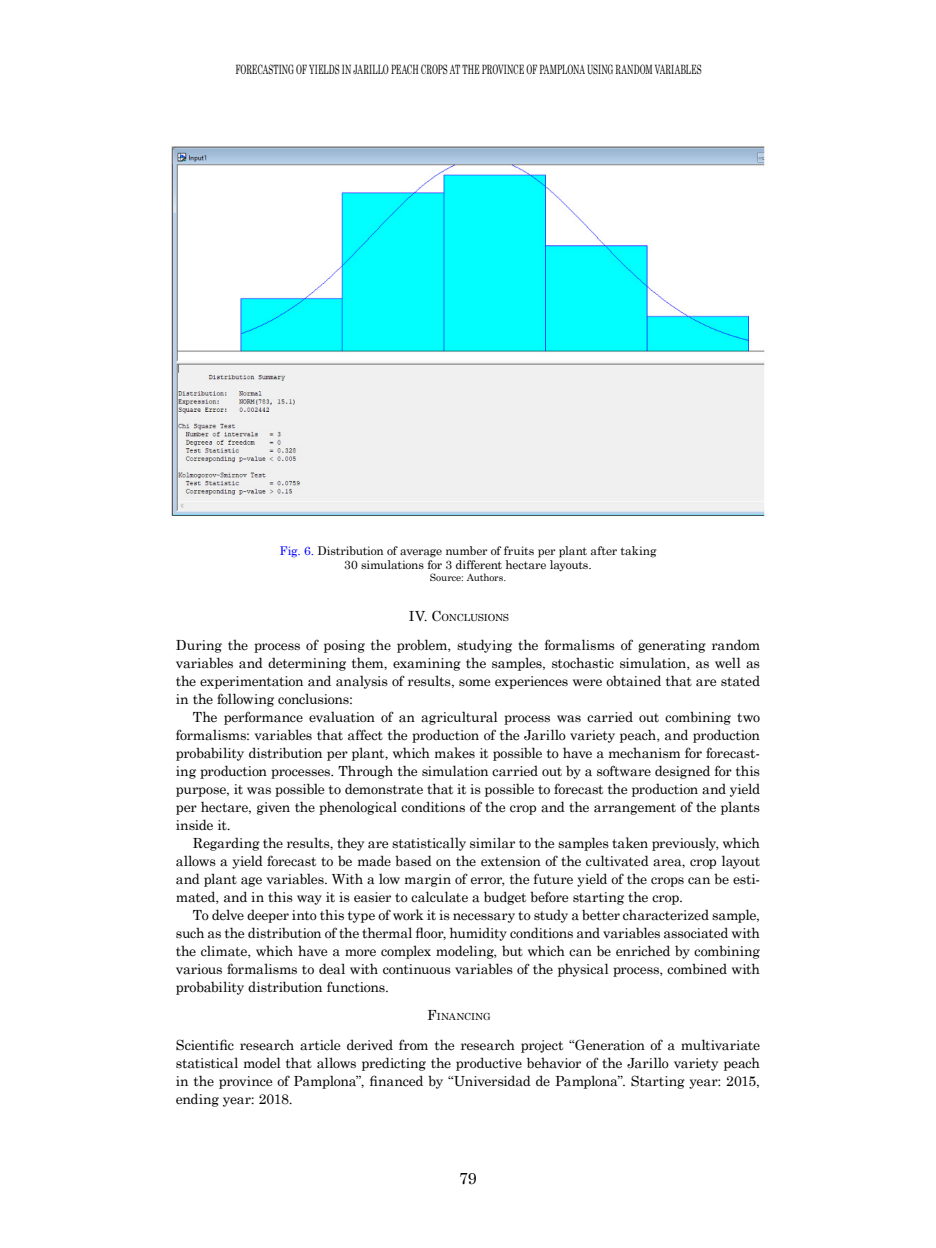
<style>
.page{position:relative;width:936px;height:1248px;background:#fff}
.page>*{position:absolute;margin:0;border:0;box-sizing:border-box;transform-origin:0 0}
.t1{font:16px "Century Schoolbook";color:#000}
.t2{font:14px/18px "Century Schoolbook";letter-spacing:-.01em;color:#000;text-align:justify}
.t3{font:12.8px "Century Schoolbook";letter-spacing:.005em;color:#000;scale:.6 1}
.t4{font:12px/14.4px "Century Schoolbook";letter-spacing:-.01em;color:#000;text-align:center}
.t5{font:10px "Century Schoolbook";letter-spacing:-.005em;color:#000}
.t6{font:9.8px "Century Schoolbook";letter-spacing:-.015em;color:#000}
.s1{color:#00f}
.s2{font-size:14px}
</style>
<div class="page">
<img style="left:171px;top:146px;width:594px;height:370px">
<p class="t3" style="left:235px;top:58px;width:778px">Forecasting of yields in Jarillo peach crops at the Province of Pamplona using random variables</p>
<p class="t4" style="left:279px;top:542px;width:378px"><span class="s1">Fig. 6.</span> Distribution of average number of fruits per plant after taking<br>30 simulations for 3 different hectare layouts.</p>
<p class="t5" style="left:430px;top:569px;width:78px">Source: Authors.</p>
<p class="t6" style="left:409px;top:609px;width:102px"><span class="s2">IV. C</span> ONCLUSIONS</p>
<p class="t2" style="left:176px;top:634px;width:585px">During the process of posing the problem, studying the formalisms of generating random variables and determining them, examining the samples, stochastic simulation, as well as the experimentation and analysis of results, some experiences were obtained that are stated in the following conclusions:</p>
<p class="t2" style="left:176px;top:706px;width:585px;text-indent:17px">The performance evaluation of an agricultural process was carried out combining two formalisms: variables that affect the production of the Jarillo variety peach, and production probability distribution per plant, which makes it possible to have a mechanism for forecast&shy;ing production processes. Through the simulation carried out by a software designed for this purpose, it was possible to demonstrate that it is possible to forecast the production and yield per hectare, given the phenological conditions of the crop and the arrangement of the plants inside it.</p>
<p class="t2" style="left:176px;top:832px;width:585px;text-indent:17px">Regarding the results, they are statistically similar to the samples taken previously, which allows a yield forecast to be made based on the extension of the cultivated area, crop layout and plant age variables. With a low margin of error, the future yield of the crops can be esti&shy;mated, and in this way it is easier to calculate a budget before starting the crop.</p>
<p class="t2" style="left:176px;top:904px;width:585px;text-indent:17px">To delve deeper into this type of work it is necessary to study a better characterized sample, such as the distribution of the thermal floor, humidity conditions and variables associated with the climate, which have a more complex modeling, but which can be enriched by combining various formalisms to deal with continuous variables of the physical process, combined with probability distribution functions.</p>
<p class="t6" style="left:427px;top:1008px;width:65px"><span class="s2">F</span>INANCING</p>
<p class="t2" style="left:176px;top:1034px;width:585px">Scientific research article derived from the research project “Generation of a multivariate statistical model that allows predicting the productive behavior of the Jarillo variety peach in the province of Pamplona”, financed by “Universidad de Pamplona”. Starting year: 2015, ending year: 2018.</p>
<p class="t1" style="left:459px;top:1164px;width:19px">79</p>
</div>
